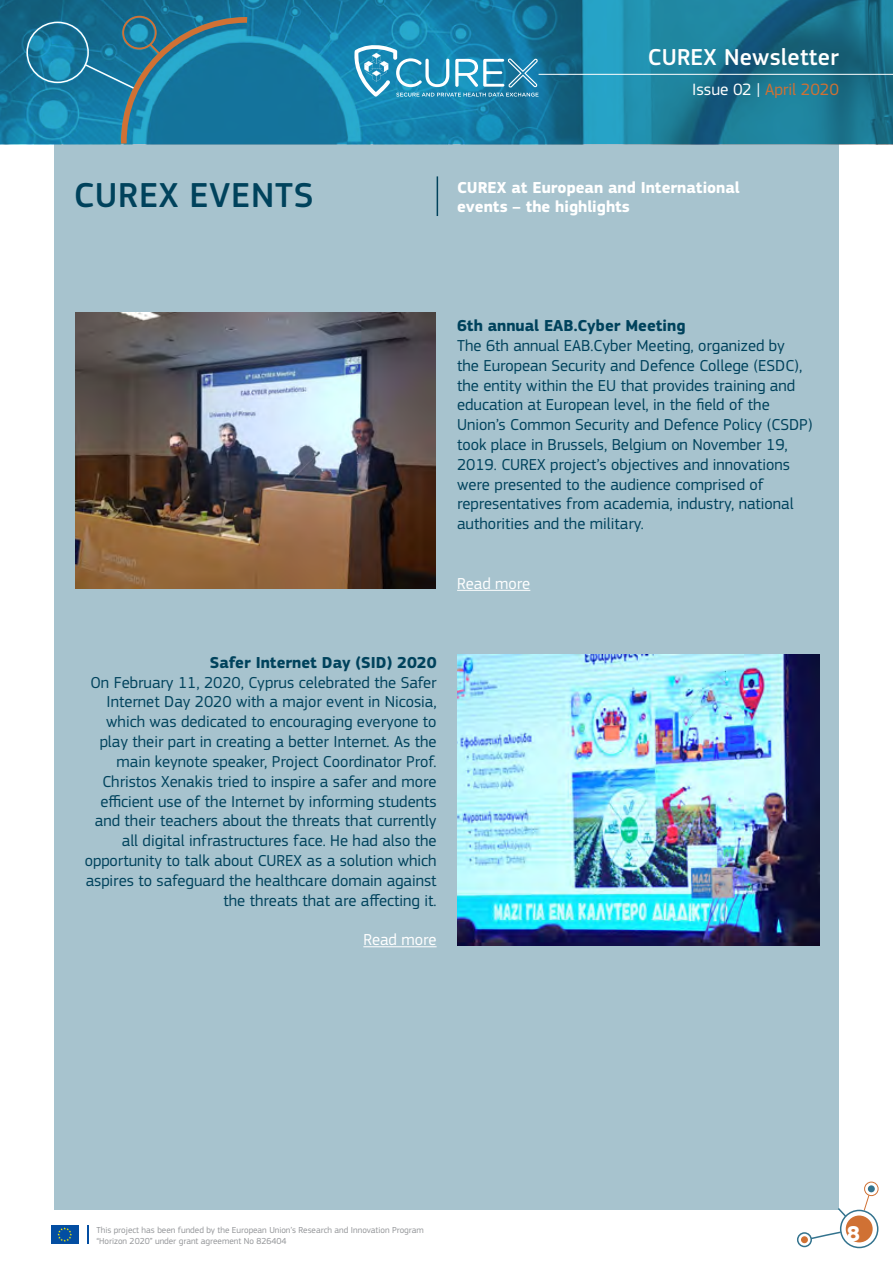
<style>
.page{position:relative;width:893px;height:1263px;background:#fff}
.page>*{position:absolute;margin:0;border:0;box-sizing:border-box;transform-origin:0 0}
.titolo{font:500 36px "EC Square Sans Pro";letter-spacing:.02em;color:#00425c}
.t1{font:500 24px "EC Square Sans Pro";letter-spacing:.01em;color:#fff}
.t2{font:700 22.35px "EC Square Sans Pro";color:#fff}
.t3{font:17.1px "EC Square Sans Pro";color:#d07134}
.TESTO_CORRENTE{font:16.5px/19.8px "EC Square Sans Pro";color:#00425c}
.sottotitolo{font:700 16.5px/19.8px "EC Square Sans Pro";color:#fff}
.TESTO_CORRENTE-2{font:700 16.5px "EC Square Sans Pro";color:#00425c}
.TESTO_CORRENTE-3{font:16.5px "EC Square Sans Pro";color:#fff}
.t4{font:9px/10.8px "EC Square Sans Pro";color:#939598}
.s1{color:#fff}
</style>
<div class="page">
<div style="left:846px;top:1215px;width:27px;height:27px;background:#d07134;border-radius:50%"></div>
<svg style="left:836px;top:1208px;width:12px;height:10px"></svg>
<div style="left:801px;top:1236px;width:7px;height:7px;background:#d07134;border-radius:50%"></div>
<div style="left:868px;top:1185px;width:7px;height:7px;background:#33738e;border-radius:50%"></div>
<div style="left:797px;top:1232px;width:15px;height:15px;border:2px solid #33738e;border-radius:50%"></div>
<div style="left:864px;top:1182px;width:14px;height:14px;border:1px solid #d07134;border-radius:50%"></div>
<svg style="left:809px;top:1231px;width:33px;height:9px"></svg>
<svg style="left:863px;top:1194px;width:7px;height:17px"></svg>
<div style="left:840px;top:1210px;width:38px;height:38px;border:2px solid #33738e;border-radius:50%"></div>
<svg style="left:87px;top:1225px;width:1px;height:19px"></svg>
<div style="left:51px;top:1225px;width:27px;height:19px;background:#034ea2"></div>
<svg style="left:57px;top:1227px;width:15px;height:15px"></svg>
<svg style="left:0;top:0;width:893px;height:144px;background:#197a9c"></svg>
<div style="left:54px;top:144px;width:785px;height:1065px;background:#a7c3ce"></div>
<svg style="left:83px;top:14px;width:170px;height:131px;background:#237a9b"></svg>
<div style="left:26px;top:22px;width:63px;height:61px;border:2px solid #fff;border-radius:50%"></div>
<hr style="left:539px;top:74px;width:354px;height:1px;background:#fff">
<svg style="left:354px;top:44px;width:185px;height:53px;background:#429bbf"></svg>
<hr style="left:457px;top:590px;width:73px;height:1px;background:#fff">
<img style="left:75px;top:312px;width:361px;height:277px">
<hr style="left:437px;top:176px;width:1px;height:40px;background:#00425c">
<img style="left:457px;top:655px;width:362px;height:290px">
<hr style="left:363px;top:946px;width:74px;height:1px;background:#fff">
<p class="t1" style="left:648px;top:43px;width:192px">CUREX Newsletter</p>
<p class="t3" style="left:692px;top:79px;width:148px"><span class="s1">Issue 02 |</span> April 2020</p>
<p class="titolo" style="left:74px;top:174px;width:241px">CUREX EVENTS</p>
<p class="sottotitolo" style="left:457px;top:178px;width:284px">CUREX at European and International events – the highlights</p>
<p class="TESTO_CORRENTE-2" style="left:457px;top:316px;width:230px">6th annual EAB.Cyber Meeting</p>
<p class="TESTO_CORRENTE" style="left:457px;top:336px;width:357px">The 6th annual EAB.Cyber Meeting, organized by<br>the European Security and Defence College (ESDC), the entity within the EU that provides training and education at European level, in the field of the Union’s Common Security and Defence Policy (CSDP) took place in Brussels, Belgium on November 19, 2019. CUREX project’s objectives and innovations were presented to the audience comprised of representatives from academia, industry, national authorities and the military.</p>
<p class="TESTO_CORRENTE-3" style="left:457px;top:574px;width:75px">Read more</p>
<p class="TESTO_CORRENTE-2" style="left:210px;top:652px;width:228px">Safer Internet Day (SID) 2020</p>
<p class="TESTO_CORRENTE" style="left:85px;top:672px;width:353px;text-align:right">On February 11, 2020, Cyprus celebrated the Safer Internet Day 2020 with a major event in Nicosia, which was dedicated to encouraging everyone to play their part in creating a better Internet. As the main keynote speaker, Project Coordinator Prof.<br>Christos Xenakis tried to inspire a safer and more efficient use of the Internet by informing students and their teachers about the threats that currently all digital infrastructures face. He had also the opportunity to talk about CUREX as a solution which aspires to safeguard the healthcare domain against the threats that are affecting it.</p>
<p class="TESTO_CORRENTE-3" style="left:363px;top:930px;width:75px">Read more</p>
<p class="t4" style="left:96px;top:1225px;width:329px">This project has been funded by the European Union’s Research and Innovation Program “Horizon 2020” under grant agreement No 826404</p>
<h3 class="t2" style="left:847px;top:1220px;width:15px">8</h3>
</div>
